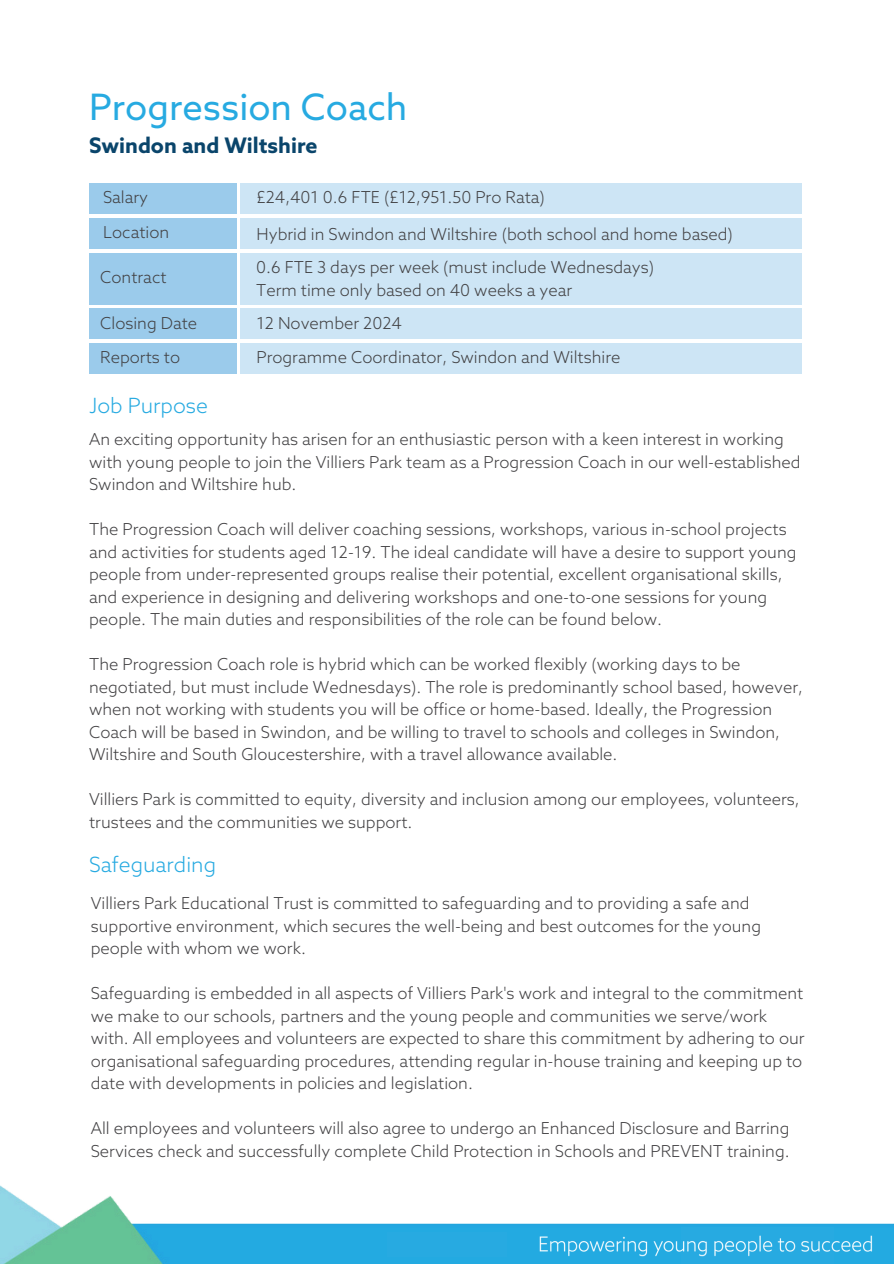
<style>
.page{position:relative;width:894px;height:1264px;background:#fff}
.page>*{position:absolute;margin:0;border:0;box-sizing:border-box;transform-origin:0 0}
.t1{font:36.45px "Azo Sans";color:#27aae1}
.t2{font:700 21.45px "Azo Sans";color:#0a456b}
.t3{font:300 21px "Azo Sans";color:#27aae1}
.t4{font:300 16.5px/22.5px "Azo Sans";color:#414042}
</style>
<div class="page">
<img style="left:0;top:1185px;width:892px;height:78px">
<div style="left:387px;top:1232px;width:119px;height:24px;background:#27aae1"></div>
<div style="left:681px;top:1226px;width:152px;height:37px;background:#27aae1"></div>
<img style="left:540px;top:1234px;width:331px;height:24px">
<div style="left:89px;top:183px;width:148px;height:31px;background:#9bcbeb"></div>
<div style="left:240px;top:183px;width:561px;height:31px;background:#cde5f5"></div>
<div style="left:89px;top:253px;width:148px;height:52px;background:#9bcbeb"></div>
<div style="left:240px;top:253px;width:561px;height:52px;background:#cde5f5"></div>
<div style="left:89px;top:308px;width:148px;height:31px;background:#9bcbeb"></div>
<div style="left:240px;top:308px;width:561px;height:31px;background:#cde5f5"></div>
<div style="left:89px;top:342px;width:148px;height:31px;background:#9bcbeb"></div>
<div style="left:240px;top:342px;width:561px;height:31px;background:#cde5f5"></div>
<div style="left:89px;top:218px;width:148px;height:31px;background:#9bcbeb"></div>
<div style="left:240px;top:218px;width:561px;height:31px;background:#cde5f5"></div>
<p class="t1" style="left:89px;top:88px;width:320px">Progression Coach</p>
<p class="t2" style="left:89px;top:134px;width:230px">Swindon and Wiltshire</p>
<p class="t4" style="left:103px;top:188px;width:47px">Salary</p>
<p class="t4" style="left:256px;top:188px;width:290px">£24,401 0.6 FTE (£12,951.50 Pro Rata)</p>
<p class="t4" style="left:103px;top:222px;width:68px">Location</p>
<h3 class="t4" style="left:256px;top:224px;width:477px">Hybrid in Swindon and Wiltshire (both school and home based)</h3>
<p class="t4" style="left:100px;top:268px;width:68px">Contract</p>
<h3 class="t4" style="left:256px;top:258px;width:399px">0.6 FTE 3 days per week (must include Wednesdays)</h3>
<p class="t4" style="left:256px;top:280px;width:317px">Term time only based on 40 weeks a year</p>
<p class="t4" style="left:100px;top:313px;width:98px">Closing Date</p>
<p class="t4" style="left:256px;top:313px;width:147px">12 November 2024</p>
<p class="t4" style="left:100px;top:347px;width:81px">Reports to</p>
<p class="t4" style="left:256px;top:347px;width:365px">Programme Coordinator, Swindon and Wiltshire</p>
<h1 class="t3" style="left:89px;top:394px;width:120px">Job Purpose</h1>
<h2 class="t4" style="left:89px;top:429px;width:712px">An exciting opportunity has arisen for an enthusiastic person with a keen interest in working with young people to join the Villiers Park team as a Progression Coach in our well-established<br>Swindon and Wiltshire hub.</h2>
<p class="t4" style="left:89px;top:519px;width:708px">The Progression Coach will deliver coaching sessions, workshops, various in-school projects and activities for students aged 12-19. The ideal candidate will have a desire to support young people from under-represented groups realise their potential, excellent organisational skills, and experience in designing and delivering workshops and one-to-one sessions for young people. The main duties and responsibilities of the role can be found below.</p>
<p class="t4" style="left:89px;top:654px;width:715px">The Progression Coach role is hybrid which can be worked flexibly (working days to be negotiated, but must include Wednesdays). The role is predominantly school based, however, when not working with students you will be office or home-based. Ideally, the Progression Coach will be based in Swindon, and be willing to travel to schools and colleges in Swindon, Wiltshire and South Gloucestershire, with a travel allowance available.</p>
<p class="t4" style="left:89px;top:789px;width:712px">Villiers Park is committed to equity, diversity and inclusion among our employees, volunteers, trustees and the communities we support.</p>
<p class="t3" style="left:89px;top:854px;width:128px">Safeguarding</p>
<p class="t4" style="left:91px;top:893px;width:671px">Villiers Park Educational Trust is committed to safeguarding and to providing a safe and supportive environment, which secures the well-being and best outcomes for the young people with whom we work.</p>
<p class="t4" style="left:91px;top:983px;width:715px">Safeguarding is embedded in all aspects of Villiers Park's work and integral to the commitment we make to our schools, partners and the young people and communities we serve/work with. All employees and volunteers are expected to share this commitment by adhering to our organisational safeguarding procedures, attending regular in-house training and keeping up to date with developments in policies and legislation.</p>
<p class="t4" style="left:91px;top:1118px;width:700px">All employees and volunteers will also agree to undergo an Enhanced Disclosure and Barring<br>Services check and successfully complete Child Protection in Schools and PREVENT training.</p>
</div>
